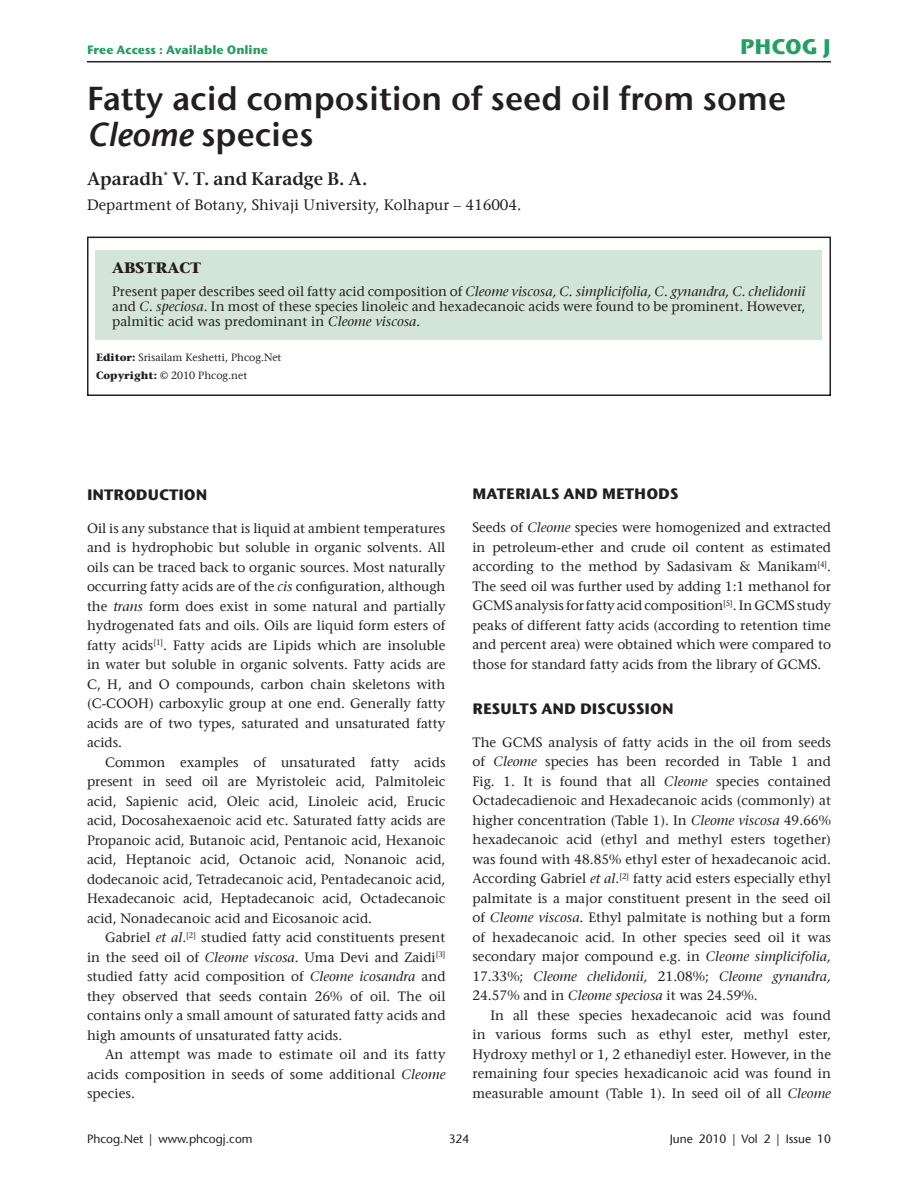
<style>
.page{position:relative;width:918px;height:1188px;background:#fff}
.page>*{position:absolute;margin:0;border:0;box-sizing:border-box;transform-origin:0 0}
.article-title{font:33px/36px "Stone Sans ITC Semi";color:#231f20}
.t1{font:700 21px "Stone Sans ITC";color:#20a161}
.contrib-group{font:18px "Stone Serif ITC Semi";color:#231f20}
.AFF-F{font:15px "Stone Serif LT";color:#231f20}
.t2{font:700 15px "Stone Sans ITC";color:#231f20}
.ABH{font:700 15px "Stone Serif LT";color:#231f20}
.TXC{font:13.5px/19.5px "Stone Serif LT";color:#231f20;text-align:justify}
.TX{font:13.5px/19.5px "Stone Serif LT";color:#231f20;text-align:justify}
.ABTXT{font:13.5px/15px "Stone Serif LT";color:#231f20;text-align:justify}
.t3{font:12px "Stone Sans LT";color:#231f20}
.t4{font:700 12px "Stone Sans ITC";color:#20a161}
.AFF{font:10.5px "Stone Serif LT";color:#231f20}
.s1{font-family:"Stone Sans LT";font-weight:600;font-style:italic}
.s2{font-style:italic}
.s3{font-weight:700}
</style>
<div class="page">
<hr style="left:87px;top:61px;width:744px;height:1px;background:#231f20">
<div style="left:87px;top:237px;width:744px;height:159px;border:2px solid #231f20"></div>
<div style="left:96px;top:250px;width:726px;height:90px;background:#d3e5d6"></div>
<p class="t4" style="left:87px;top:42px;width:182px">Free Access : Available Online</p>
<p class="t1" style="left:740px;top:33px;width:92px">PHCOG J</p>
<p class="article-title" style="left:87px;top:80px;width:701px">Fatty acid composition of seed oil from some<br><span class="s1">Cleome</span> species</p>
<p class="contrib-group" style="left:87px;top:167px;width:282px">Aparadh<sup>*</sup> V. T. and Karadge B. A.</p>
<p class="AFF-F" style="left:87px;top:196px;width:436px">Department of Botany, Shivaji University, Kolhapur – 416004.</p>
<p class="ABH" style="left:112px;top:259px;width:91px">ABSTRACT</p>
<p class="ABTXT" style="left:112px;top:284px;width:695px">Present paper describes seed oil fatty acid composition of <span class="s2">Cleome viscosa, C. simplicifolia, C. gynandra, C. chelidonii </span>and <span class="s2">C. speciosa</span>. In most of these species linoleic and hexadecanoic acids were found to be prominent. However, palmitic acid was predominant in <span class="s2">Cleome viscosa.</span></p>
<p class="AFF" style="left:96px;top:351px;width:187px"><span class="s3">Editor:</span> Srisailam Keshetti, Phcog.Net</p>
<p class="AFF" style="left:96px;top:369px;width:153px"><span class="s3">Copyright:</span> © 2010 Phcog.net</p>
<h1 class="t2" style="left:87px;top:485px;width:122px">INTRODUCTION</h1>
<p class="TXC" style="left:87px;top:519px;width:360px">Oil is any substance that is liquid at ambient temperatures and is hydrophobic but soluble in organic solvents. All oils can be traced back to organic sources. Most naturally occurring fatty acids are of the <span class="s2">cis</span> configuration, although the <span class="s2">trans</span> form does exist in some natural and partially hydrogenated fats and oils. Oils are liquid form esters of fatty acids<sup>[1]</sup>. Fatty acids are Lipids which are insoluble in water but soluble in organic solvents. Fatty acids are C, H, and O compounds, carbon chain skeletons with (C-COOH) carboxylic group at one end. Generally fatty acids are of two types, saturated and unsaturated fatty acids.</p>
<p class="TX" style="left:87px;top:753px;width:360px;text-indent:18px">Common examples of unsaturated fatty acids present in seed oil are Myristoleic acid, Palmitoleic acid, Sapienic acid, Oleic acid, Linoleic acid, Erucic acid, Docosahexaenoic acid etc. Saturated fatty acids are Propanoic acid, Butanoic acid, Pentanoic acid, Hexanoic acid, Heptanoic acid, Octanoic acid, Nonanoic acid, dodecanoic acid, Tetradecanoic acid, Pentadecanoic acid, Hexadecanoic acid, Heptadecanoic acid, Octadecanoic acid, Nonadecanoic acid and Eicosanoic acid.</p>
<p class="TX" style="left:87px;top:928px;width:360px;text-indent:18px">Gabriel <span class="s2">et al</span>.<sup>[2]</sup> studied fatty acid constituents present in the seed oil of <span class="s2">Cleome viscosa</span>. Uma Devi and Zaidi<sup>[3] </sup>studied fatty acid composition of <span class="s2">Cleome icosandra</span> and they observed that seeds contain 26% of oil. The oil contains only a small amount of saturated fatty acids and high amounts of unsaturated fatty acids.</p>
<p class="TX" style="left:87px;top:1045px;width:360px;text-indent:18px">An attempt was made to estimate oil and its fatty acids composition in seeds of some additional <span class="s2">Cleome </span>species.</p>
<h1 class="t2" style="left:472px;top:484px;width:208px">MATERIALS AND METHODS</h1>
<p class="TXC" style="left:472px;top:518px;width:360px">Seeds of <span class="s2">Cleome</span> species were homogenized and extracted in petroleum-ether and crude oil content as estimated according to the method by Sadasivam &amp; Manikam<sup>[4]</sup>.<br>The seed oil was further used by adding 1:1 methanol for GCMS analysis for fatty acid composition<sup>[5]</sup>. In GCMS study peaks of different fatty acids (according to retention time and percent area) were obtained which were compared to those for standard fatty acids from the library of GCMS.</p>
<h1 class="t2" style="left:472px;top:699px;width:203px">RESULTS AND DISCUSSION</h1>
<p class="TXC" style="left:472px;top:732px;width:360px">The GCMS analysis of fatty acids in the oil from seeds of <span class="s2">Cleome</span> species has been recorded in Table 1 and Fig. 1. It is found that all <span class="s2">Cleome</span> species contained Octadecadienoic and Hexadecanoic acids (commonly) at higher concentration (Table 1). In <span class="s2">Cleome viscosa</span> 49.66% hexadecanoic acid (ethyl and methyl esters together) was found with 48.85% ethyl ester of hexadecanoic acid.<br>According Gabriel <span class="s2">et al</span>.<sup>[2]</sup> fatty acid esters especially ethyl palmitate is a major constituent present in the seed oil of <span class="s2">Cleome viscosa</span>. Ethyl palmitate is nothing but a form of hexadecanoic acid. In other species seed oil it was secondary major compound e.g. in <span class="s2">Cleome simplicifolia, </span>17.33%; <span class="s2">Cleome chelidonii,</span> 21.08%; <span class="s2">Cleome gynandra, </span>24.57% and in <span class="s2">Cleome speciosa</span> it was 24.59%.</p>
<p class="TX" style="left:472px;top:1005px;width:360px;text-indent:18px">In all these species hexadecanoic acid was found in various forms such as ethyl ester, methyl ester, Hydroxy methyl or 1, 2 ethanediyl ester. However, in the remaining four species hexadicanoic acid was found in measurable amount (Table 1). In seed oil of all <span class="s2">Cleome</span></p>
<p class="t3" style="left:87px;top:1132px;width:167px">Phcog.Net | www.phcogj.com</p>
<p class="t3" style="left:449px;top:1132px;width:22px">324</p>
<p class="t3" style="left:670px;top:1132px;width:163px">June 2010 | Vol 2 | Issue 10</p>
</div>
